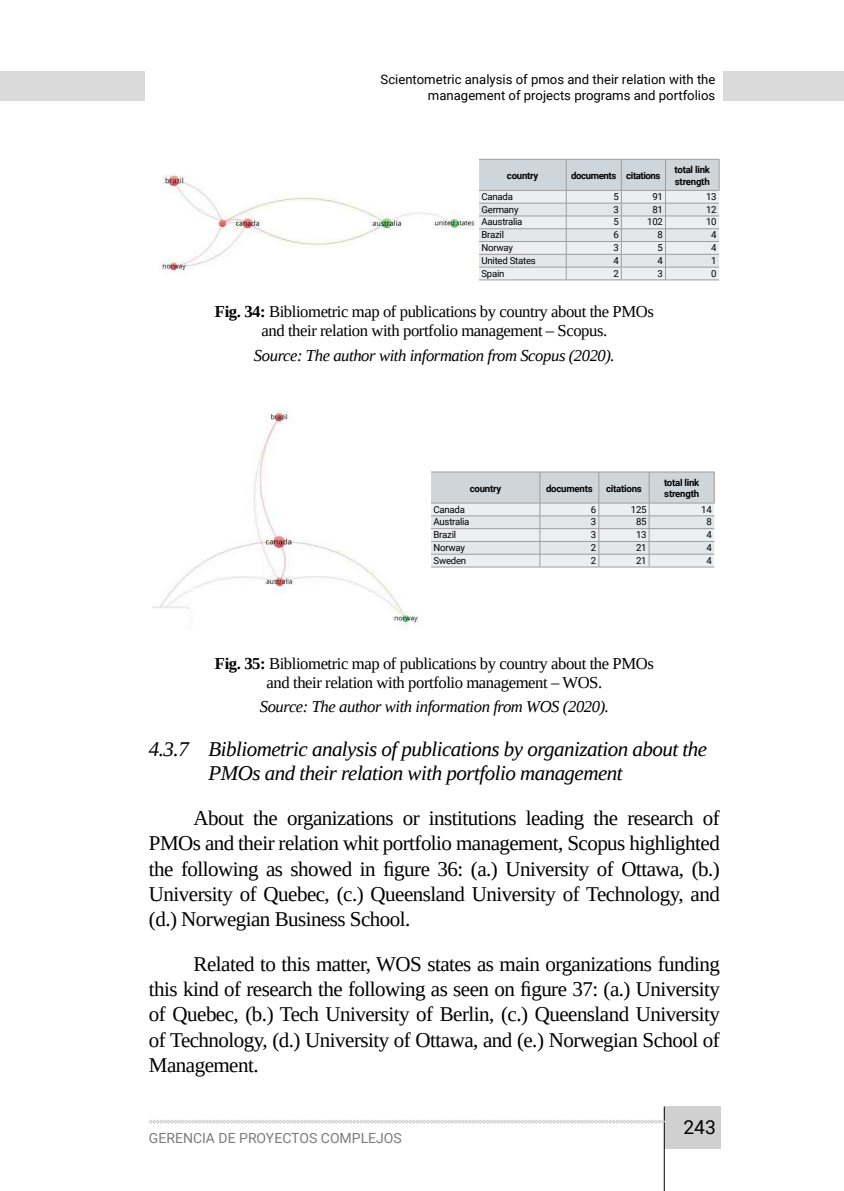
<style>
.page{position:relative;width:844px;height:1191px;background:#fff}
.page>*{position:absolute;margin:0;border:0;box-sizing:border-box;transform-origin:0 0}
.t1{font:21px/25.2px "Liberation Serif";letter-spacing:-.025em;color:#000;text-align:justify}
.t2{font:italic 21px/24.2px "Liberation Serif";letter-spacing:-.025em;color:#000}
.t3{font:19.25px "Roboto";color:#000}
.t4{font:16.62px/19.1px "Liberation Serif";letter-spacing:-.025em;color:#000;text-align:center}
.t5{font:italic 16.62px "Liberation Serif";letter-spacing:-.025em;color:#000}
.t6{font:14px "Roboto";color:#7c7b7b}
.t7{font:13.12px/15.8px "Roboto";color:#000;text-align:right}
.t8{font:9.62px "Roboto";letter-spacing:-.025em;color:#000}
.t9{font:700 9.62px/11px "Roboto";letter-spacing:-.025em;color:#000}
.t10{font:700 9.62px "Roboto";letter-spacing:-.045em;color:#000}
.s1{font-weight:700}
</style>
<div class="page">
<div style="left:664px;top:1106px;width:56px;height:43px;background:#d0d0d0"></div>
<hr style="left:663px;top:1106px;width:1px;height:85px;background:#000">
<svg style="left:149px;top:1119px;width:515px;height:4px"></svg>
<div style="left:0;top:71px;width:145px;height:29px;background:#dadada"></div>
<div style="left:723px;top:71px;width:120px;height:29px;background:#dadada"></div>
<img style="left:162px;top:175px;width:316px;height:99px">
<svg style="left:479px;top:159px;width:240px;height:121px;background:#dadfe2"></svg>
<hr style="left:479px;top:280px;width:87px;height:1px;background:#9d9d9c">
<hr style="left:566px;top:280px;width:55px;height:1px;background:#9d9d9c">
<hr style="left:621px;top:280px;width:44px;height:1px;background:#9d9d9c">
<hr style="left:665px;top:280px;width:54px;height:1px;background:#9d9d9c">
<img style="left:152px;top:410px;width:267px;height:215px">
<svg style="left:431px;top:472px;width:283px;height:95px;background:#d9dfe2"></svg>
<hr style="left:431px;top:567px;width:108px;height:1px;background:#9d9d9c">
<hr style="left:539px;top:567px;width:59px;height:1px;background:#9d9d9c">
<hr style="left:598px;top:567px;width:51px;height:1px;background:#9d9d9c">
<hr style="left:649px;top:567px;width:65px;height:1px;background:#9d9d9c">
<p class="t7" style="left:380px;top:71px;width:336px">Scientometric analysis of pmos and their relation with the management of projects programs and portfolios</p>
<p class="t9" style="left:507px;top:170px;width:33px">country</p>
<p class="t10" style="left:571px;top:169px;width:91px">documents citations</p>
<p class="t9" style="left:674px;top:164px;width:37px">total link strength</p>
<p class="t8" style="left:481px;top:190px;width:33px">Canada</p>
<p class="t8" style="left:613px;top:190px;width:7px">5</p>
<p class="t8" style="left:652px;top:190px;width:12px">91</p>
<p class="t8" style="left:706px;top:190px;width:12px">13</p>
<p class="t8" style="left:481px;top:202px;width:38px">Germany</p>
<p class="t8" style="left:613px;top:202px;width:7px">3</p>
<p class="t8" style="left:652px;top:202px;width:12px">81</p>
<p class="t8" style="left:705px;top:202px;width:12px">12</p>
<p class="t8" style="left:481px;top:215px;width:42px">Aaustralia</p>
<p class="t8" style="left:613px;top:215px;width:7px">5</p>
<p class="t8" style="left:647px;top:215px;width:17px">102</p>
<p class="t8" style="left:705px;top:215px;width:12px">10</p>
<p class="t8" style="left:481px;top:228px;width:24px">Brazil</p>
<p class="t8" style="left:613px;top:228px;width:7px">6</p>
<p class="t8" style="left:657px;top:228px;width:7px">8</p>
<p class="t8" style="left:711px;top:228px;width:7px">4</p>
<p class="t8" style="left:481px;top:241px;width:33px">Norway</p>
<p class="t8" style="left:613px;top:241px;width:7px">3</p>
<p class="t8" style="left:657px;top:241px;width:7px">5</p>
<p class="t8" style="left:711px;top:241px;width:7px">4</p>
<p class="t8" style="left:481px;top:253px;width:56px">United States</p>
<p class="t8" style="left:613px;top:253px;width:7px">4</p>
<p class="t8" style="left:657px;top:253px;width:7px">4</p>
<p class="t8" style="left:711px;top:253px;width:7px">1</p>
<p class="t8" style="left:481px;top:266px;width:25px">Spain</p>
<p class="t8" style="left:613px;top:266px;width:7px">2</p>
<p class="t8" style="left:657px;top:266px;width:7px">3</p>
<p class="t8" style="left:711px;top:266px;width:7px">0</p>
<p class="t4" style="left:215px;top:302px;width:440px"><span class="s1">Fig. 34:</span> Bibliometric map of publications by country about the PMOs and their relation with portfolio management – Scopus.</p>
<p class="t5" style="left:254px;top:344px;width:362px">Source: The author with information from Scopus (2020).</p>
<p class="t9" style="left:469px;top:482px;width:33px">country</p>
<p class="t9" style="left:546px;top:482px;width:48px">documents</p>
<p class="t9" style="left:606px;top:482px;width:37px">citations</p>
<p class="t9" style="left:663px;top:477px;width:37px">total link strength</p>
<p class="t8" style="left:433px;top:502px;width:33px">Canada</p>
<p class="t8" style="left:591px;top:502px;width:7px">6</p>
<p class="t8" style="left:630px;top:502px;width:17px">125</p>
<p class="t8" style="left:701px;top:502px;width:12px">14</p>
<p class="t8" style="left:433px;top:515px;width:37px">Australia</p>
<p class="t8" style="left:591px;top:515px;width:7px">3</p>
<p class="t8" style="left:636px;top:515px;width:12px">85</p>
<p class="t8" style="left:706px;top:515px;width:7px">8</p>
<p class="t8" style="left:433px;top:528px;width:24px">Brazil</p>
<p class="t8" style="left:591px;top:528px;width:7px">3</p>
<p class="t8" style="left:636px;top:528px;width:12px">13</p>
<p class="t8" style="left:706px;top:528px;width:7px">4</p>
<p class="t8" style="left:433px;top:541px;width:33px">Norway</p>
<p class="t8" style="left:591px;top:541px;width:7px">2</p>
<p class="t8" style="left:636px;top:541px;width:12px">21</p>
<p class="t8" style="left:706px;top:541px;width:7px">4</p>
<p class="t8" style="left:433px;top:553px;width:34px">Sweden</p>
<p class="t8" style="left:591px;top:553px;width:7px">2</p>
<p class="t8" style="left:636px;top:553px;width:12px">21</p>
<p class="t8" style="left:706px;top:553px;width:7px">4</p>
<p class="t4" style="left:215px;top:653px;width:440px"><span class="s1">Fig. 35:</span> Bibliometric map of publications by country about the PMOs and their relation with portfolio management – WOS.</p>
<p class="t5" style="left:260px;top:695px;width:350px">Source: The author with information from WOS (2020).</p>
<p class="t2" style="left:208px;top:736px;width:500px;text-indent:-60px">4.3.7 Bibliometric analysis of publications by organization about the<br>PMOs and their relation with portfolio management</p>
<p class="t1" style="left:149px;top:805px;width:572px;text-indent:45px">About the organizations or institutions leading the research of PMOs and their relation whit portfolio management, Scopus highlighted the following as showed in figure 36: (a.) University of Ottawa, (b.)<br>University of Quebec, (c.) Queensland University of Technology, and (d.) Norwegian Business School.</p>
<p class="t1" style="left:149px;top:951px;width:572px;text-indent:45px">Related to this matter, WOS states as main organizations funding this kind of research the following as seen on figure 37: (a.) University of Quebec, (b.) Tech University of Berlin, (c.) Queensland University of Technology, (d.) University of Ottawa, and (e.) Norwegian School of Management.</p>
<p class="t6" style="left:149px;top:1127px;width:254px">GERENCIA DE PROYECTOS COMPLEJOS</p>
<p class="t3" style="left:683px;top:1114px;width:34px">243</p>
</div>
